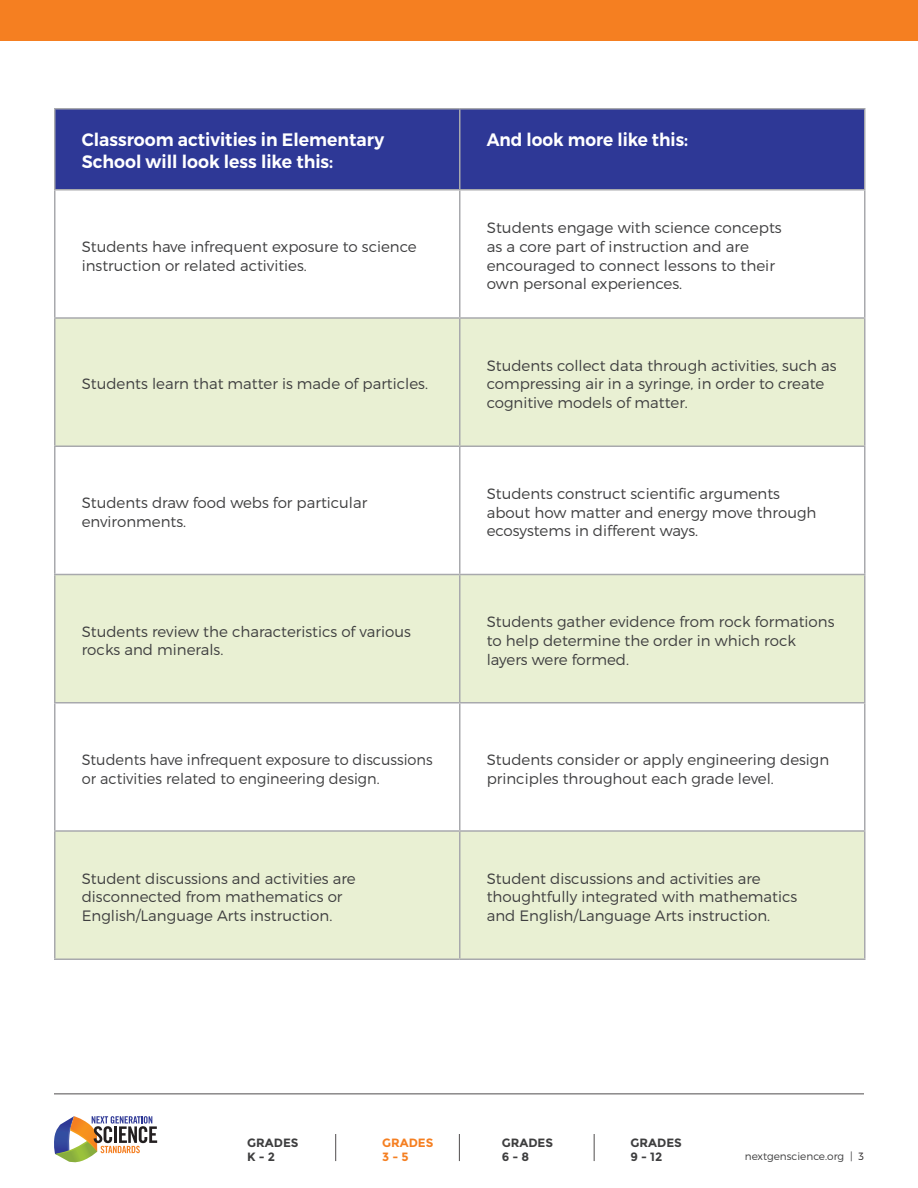
<style>
.page{position:relative;width:918px;height:1188px;background:#fff}
.page>*{position:absolute;margin:0;border:0;box-sizing:border-box;transform-origin:0 0}
.t1{font:600 18px/21.6px "Montserrat";color:#fff;scale:.96 1}
.t2{font:600 18px "Montserrat";color:#fff;scale:.94 1}
.t3{font:300 15px/18.8px "Montserrat";color:#3e3e3f}
.t4{font:700 12px/14.4px "Montserrat";color:#3e3e3f}
.t5{font:700 12px/14.4px "Montserrat";color:#f57f21}
.t6{font:300 10.5px "Montserrat";color:#3e3e3f}
.s1{color:#231f20}
</style>
<div class="page">
<svg style="left:54px;top:1116px;width:103px;height:47px"></svg>
<hr style="left:54px;top:1094px;width:810px;height:1px;background:#231f20">
<svg style="left:335px;top:1134px;width:1px;height:27px"></svg>
<svg style="left:459px;top:1134px;width:1px;height:27px"></svg>
<svg style="left:594px;top:1134px;width:1px;height:27px"></svg>
<div style="left:0;top:0;width:918px;height:40px;background:#f57f21"></div>
<div style="left:56px;top:110px;width:808px;height:79px;background:#2e3896"></div>
<svg style="left:56px;top:319px;width:808px;height:639px;fill:#e9f0d3"></svg>
<hr style="left:54px;top:108px;width:406px;height:2px;background:#a8a9ad">
<hr style="left:54px;top:110px;width:2px;height:79px;background:#a8a9ad">
<hr style="left:460px;top:108px;width:406px;height:2px;background:#a8a9ad">
<hr style="left:459px;top:110px;width:1px;height:79px;background:#a8a9ad">
<hr style="left:864px;top:110px;width:2px;height:79px;background:#a8a9ad">
<hr style="left:54px;top:189px;width:406px;height:1px;background:#a8a9ad">
<hr style="left:54px;top:190px;width:2px;height:127px;background:#a8a9ad">
<hr style="left:460px;top:189px;width:406px;height:1px;background:#a8a9ad">
<hr style="left:459px;top:190px;width:1px;height:127px;background:#a8a9ad">
<hr style="left:864px;top:190px;width:2px;height:127px;background:#a8a9ad">
<hr style="left:54px;top:317px;width:406px;height:2px;background:#a8a9ad">
<hr style="left:54px;top:319px;width:2px;height:127px;background:#a8a9ad">
<hr style="left:460px;top:317px;width:406px;height:2px;background:#a8a9ad">
<hr style="left:459px;top:319px;width:1px;height:127px;background:#a8a9ad">
<hr style="left:864px;top:319px;width:2px;height:127px;background:#a8a9ad">
<hr style="left:54px;top:446px;width:406px;height:1px;background:#a8a9ad">
<hr style="left:54px;top:447px;width:2px;height:127px;background:#a8a9ad">
<hr style="left:460px;top:446px;width:406px;height:1px;background:#a8a9ad">
<hr style="left:459px;top:447px;width:1px;height:127px;background:#a8a9ad">
<hr style="left:864px;top:447px;width:2px;height:127px;background:#a8a9ad">
<hr style="left:54px;top:574px;width:406px;height:1px;background:#a8a9ad">
<hr style="left:54px;top:575px;width:2px;height:127px;background:#a8a9ad">
<hr style="left:460px;top:574px;width:406px;height:1px;background:#a8a9ad">
<hr style="left:459px;top:575px;width:1px;height:127px;background:#a8a9ad">
<hr style="left:864px;top:575px;width:2px;height:127px;background:#a8a9ad">
<hr style="left:54px;top:702px;width:406px;height:2px;background:#a8a9ad">
<hr style="left:54px;top:704px;width:2px;height:126px;background:#a8a9ad">
<hr style="left:460px;top:702px;width:406px;height:2px;background:#a8a9ad">
<hr style="left:459px;top:704px;width:1px;height:126px;background:#a8a9ad">
<hr style="left:864px;top:704px;width:2px;height:126px;background:#a8a9ad">
<hr style="left:54px;top:830px;width:406px;height:2px;background:#a8a9ad">
<hr style="left:54px;top:832px;width:2px;height:126px;background:#a8a9ad">
<hr style="left:460px;top:830px;width:406px;height:2px;background:#a8a9ad">
<hr style="left:459px;top:832px;width:1px;height:126px;background:#a8a9ad">
<hr style="left:864px;top:832px;width:2px;height:126px;background:#a8a9ad">
<hr style="left:54px;top:958px;width:406px;height:2px;background:#a8a9ad">
<hr style="left:460px;top:958px;width:406px;height:2px;background:#a8a9ad">
<p class="t1" style="left:82px;top:129px;width:316px">Classroom activities in Elementary<br>School will look less like this:</p>
<p class="t2" style="left:487px;top:129px;width:216px">And look more like this:</p>
<p class="t3" style="left:82px;top:237px;width:336px">Students have infrequent exposure to science instruction or related activities.</p>
<p class="t3" style="left:82px;top:374px;width:348px">Students learn that matter is made of particles.</p>
<p class="t3" style="left:487px;top:218px;width:297px">Students engage with science concepts as a core part of instruction and are encouraged to connect lessons to their own personal experiences.</p>
<p class="t3" style="left:487px;top:356px;width:351px">Students collect data through activities, such as compressing air in a syringe, in order to create cognitive models of matter.</p>
<p class="t3" style="left:82px;top:493px;width:287px">Students draw food webs for particular environments.</p>
<p class="t3" style="left:487px;top:484px;width:331px">Students construct scientific arguments about how matter and energy move through ecosystems in different ways.</p>
<p class="t3" style="left:82px;top:622px;width:331px">Students review the characteristics of various rocks and minerals.</p>
<p class="t3" style="left:487px;top:612px;width:349px">Students gather evidence from rock formations to help determine the order in which rock layers were formed.</p>
<p class="t3" style="left:82px;top:750px;width:353px">Students have infrequent exposure to discussions or activities related to engineering design.</p>
<p class="t3" style="left:487px;top:750px;width:344px">Students consider or apply engineering design principles throughout each grade level.</p>
<p class="t3" style="left:82px;top:869px;width:276px">Student discussions and activities are disconnected from mathematics or<br>English/Language Arts instruction.</p>
<p class="t3" style="left:487px;top:869px;width:312px">Student discussions and activities are thoughtfully integrated with mathematics and English/Language Arts instruction.</p>
<p class="t4" style="left:247px;top:1135px;width:53px">GRADES<br>K - 2</p>
<p class="t5" style="left:382px;top:1135px;width:53px">GRADES<br>3 - 5</p>
<p class="t4" style="left:502px;top:1135px;width:53px">GRADES<br>6 - 8</p>
<p class="t4" style="left:631px;top:1135px;width:53px">GRADES<br>9 - 12</p>
<p class="t6" style="left:745px;top:1150px;width:121px">nextgenscience.org | <span class="s1">3</span></p>
</div>
